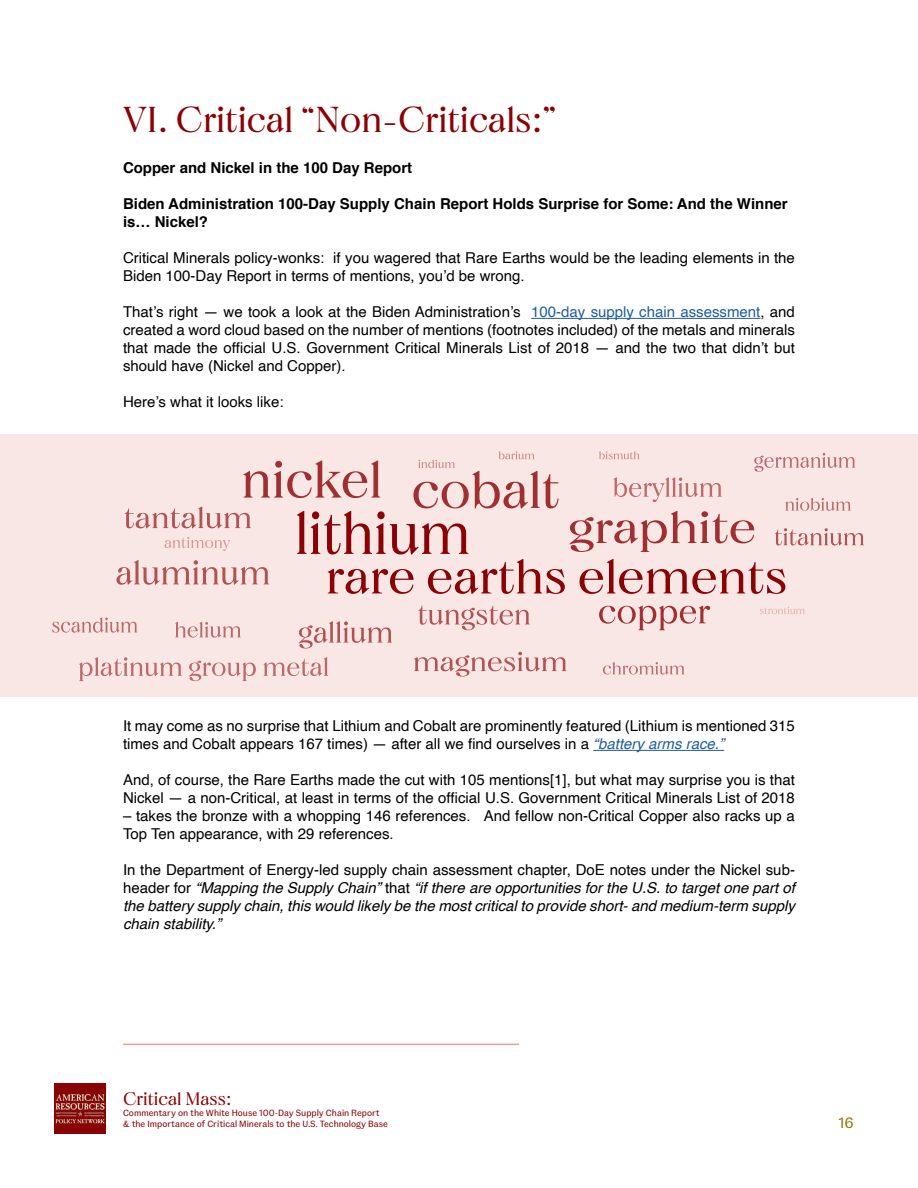
<style>
.page{position:relative;width:918px;height:1188px;background:#fff}
.page>*{position:absolute;margin:0;border:0;box-sizing:border-box;transform-origin:0 0}
.t1{font:300 36px "Brick Display Pro";color:#8a0204}
.t2{font:300 18px "Brick Display Pro";color:#8a0204}
.t3{font:15px/18px "Helvetica";color:#000}
.t4{font:italic 15px/18px "Helvetica";color:#000;text-align:justify}
.t5{font:700 15px/18px "Helvetica";color:#000}
.t6{font:15px "Fann Grotesque Pro";color:#8a7a04}
.t7{font:9px/10.8px "Fann Grotesque Pro";color:#8a0204}
.s1{color:#215e9e}
.s2{font-style:italic;color:#215e9e}
.s3{font-style:normal}
</style>
<div class="page">
<div style="left:0;top:434px;width:918px;height:262px;background:#f9e7e5"></div>
<img style="left:54px;top:1083px;width:51px;height:51px">
<hr style="left:123px;top:1044px;width:396px;height:1px;background:#e99f96">
<hr style="left:531px;top:318px;width:230px;height:1px;background:#215e9e">
<hr style="left:593px;top:750px;width:131px;height:1px;background:#215e9e">
<svg style="left:599px;top:606px;width:111px;height:24px"></svg>
<svg style="left:418px;top:606px;width:112px;height:24px"></svg>
<svg style="left:414px;top:652px;width:153px;height:25px"></svg>
<svg style="left:299px;top:621px;width:93px;height:28px"></svg>
<svg style="left:52px;top:617px;width:85px;height:16px"></svg>
<svg style="left:175px;top:622px;width:66px;height:16px"></svg>
<svg style="left:603px;top:662px;width:81px;height:13px"></svg>
<svg style="left:79px;top:657px;width:249px;height:24px"></svg>
<svg style="left:760px;top:607px;width:45px;height:7px"></svg>
<svg style="left:116px;top:451px;width:748px;height:143px"></svg>
<h1 class="t1" style="left:123px;top:101px;width:436px">VI. Critical “Non-Criticals:”</h1>
<p class="t5" style="left:123px;top:159px;width:291px">Copper and Nickel in the 100 Day Report</p>
<p class="t5" style="left:123px;top:195px;width:666px">Biden Administration 100-Day Supply Chain Report Holds Surprise for Some: And the Winner is… Nickel?</p>
<p class="t3" style="left:123px;top:249px;width:673px">Critical Minerals policy-wonks: if you wagered that Rare Earths would be the leading elements in the<br>Biden 100-Day Report in terms of mentions, you’d be wrong.</p>
<p class="t3" style="left:123px;top:303px;width:674px;text-align:justify">That’s right — we took a look at the Biden Administration’s <span class="s1">100-day supply chain assessment</span>, and created a word cloud based on the number of mentions (footnotes included) of the metals and minerals that made the official U.S. Government Critical Minerals List of 2018 — and the two that didn’t but should have (Nickel and Copper).</p>
<p class="t3" style="left:123px;top:393px;width:162px">Here’s what it looks like:</p>
<p class="t3" style="left:123px;top:717px;width:673px">It may come as no surprise that Lithium and Cobalt are prominently featured (Lithium is mentioned 315 times and Cobalt appears 167 times) — after all we find ourselves in a <span class="s2">“battery arms race.”</span></p>
<p class="t3" style="left:123px;top:771px;width:673px">And, of course, the Rare Earths made the cut with 105 mentions[1], but what may surprise you is that<br>Nickel — a non-Critical, at least in terms of the official U.S. Government Critical Minerals List of 2018</p>
<p class="t3" style="left:123px;top:807px;width:673px">– takes the bronze with a whopping 146 references. And fellow non-Critical Copper also racks up a<br>Top Ten appearance, with 29 references.</p>
<p class="t4" style="left:123px;top:861px;width:674px"><span class="s3">In the Department of Energy-led supply chain assessment chapter, DoE notes under the Nickel sub&shy;header for</span> “Mapping the Supply Chain” <span class="s3">that</span> “if there are opportunities for the U.S. to target one part of the battery supply chain, this would likely be the most critical to provide short- and medium-term supply chain stability.”</p>
<p class="t2" style="left:123px;top:1090px;width:110px">Critical Mass:</p>
<p class="t7" style="left:123px;top:1107px;width:266px">Commentary on the White House 100-Day Supply Chain Report &amp; the Importance of Critical Minerals to the U.S. Technology Base</p>
<p class="t6" style="left:838px;top:1114px;width:17px">16</p>
</div>
